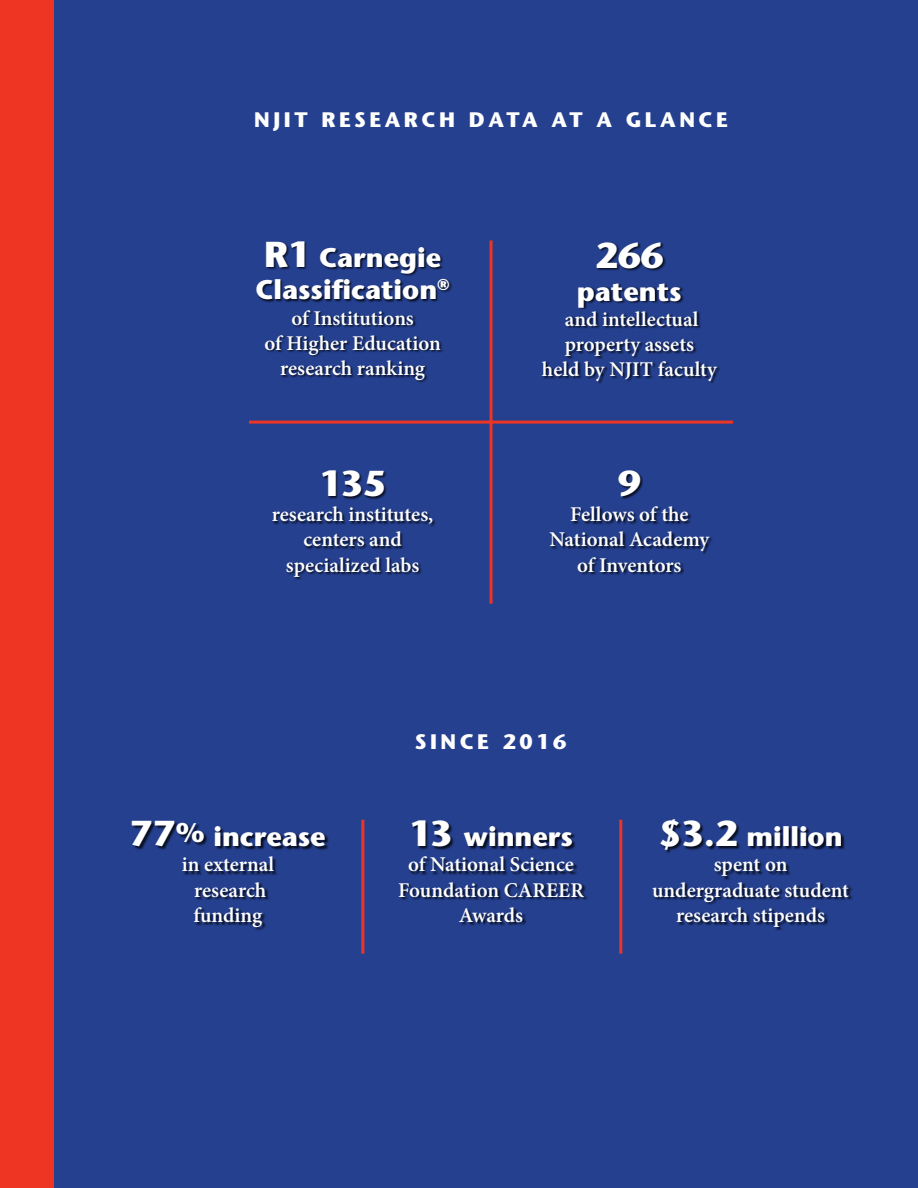
<style>
.page{position:relative;width:918px;height:1188px;background:#fff}
.page>*{position:absolute;margin:0;border:0;box-sizing:border-box;transform-origin:0 0}
.t1{font:700 36px "Stone Sans Std";color:#fff}
.t2{font:700 27px/32.4px "Stone Sans Std";color:#fff;text-align:center}
.t3{font:600 21px/25.2px "Minion Pro";color:#fff;text-align:center}
.t4{font:700 21px "Stone Sans Std";letter-spacing:.17em;color:#fff}
.s1{font-size:36px}
</style>
<div class="page">
<div style="left:0;top:0;width:56px;height:1188px;background:#ee3524"></div>
<div style="left:55px;top:0;width:863px;height:1188px;background:#25408f"></div>
<div style="left:257px;top:242px;width:464px;height:339px;background:#000;opacity:.75"></div>
<div style="left:133px;top:821px;width:196px;height:109px;background:#000;opacity:.75"></div>
<div style="left:400px;top:821px;width:188px;height:105px;background:#000;opacity:.75"></div>
<div style="left:653px;top:820px;width:201px;height:111px;background:#000;opacity:.75"></div>
<hr style="left:490px;top:240px;width:3px;height:364px;background:#ee3524">
<hr style="left:249px;top:421px;width:484px;height:3px;background:#ee3524">
<hr style="left:361px;top:820px;width:3px;height:134px;background:#ee3524">
<hr style="left:619px;top:820px;width:3px;height:134px;background:#ee3524">
<p class="t4" style="left:254px;top:107px;width:475px">NJIT RESEARCH DATA AT A GLANCE</p>
<p class="t2" style="left:255px;top:241px;width:196px"><span class="s1">R1</span> Carnegie<br>Classification<sup>®</sup></p>
<p class="t3" style="left:264px;top:305px;width:178px">of Institutions<br>of Higher Education research ranking</p>
<h1 class="t1" style="left:320px;top:462px;width:68px">135</h1>
<p class="t3" style="left:272px;top:502px;width:163px">research institutes, centers and specialized labs</p>
<h1 class="t1" style="left:595px;top:234px;width:70px">266</h1>
<p class="t2" style="left:577px;top:275px;width:106px">patents</p>
<p class="t3" style="left:542px;top:306px;width:176px">and intellectual property assets<br>held by NJIT faculty</p>
<h1 class="t1" style="left:618px;top:462px;width:24px">9</h1>
<p class="t3" style="left:550px;top:502px;width:161px">Fellows of the<br>National Academy of Inventors</p>
<p class="t2" style="left:130px;top:821px;width:197px"><span class="s1">77</span>% increase</p>
<p class="t3" style="left:182px;top:852px;width:94px">in external research funding</p>
<p class="t4" style="left:415px;top:729px;width:153px">SINCE 2016</p>
<p class="t2" style="left:409px;top:821px;width:165px"><span class="s1">13</span> winners</p>
<p class="t3" style="left:398px;top:852px;width:187px">of National Science<br>Foundation CAREER<br>Awards</p>
<p class="t2" style="left:658px;top:821px;width:186px"><span class="s1">$3.2</span> million</p>
<p class="t3" style="left:652px;top:852px;width:199px">spent on undergraduate student research stipends</p>
</div>
